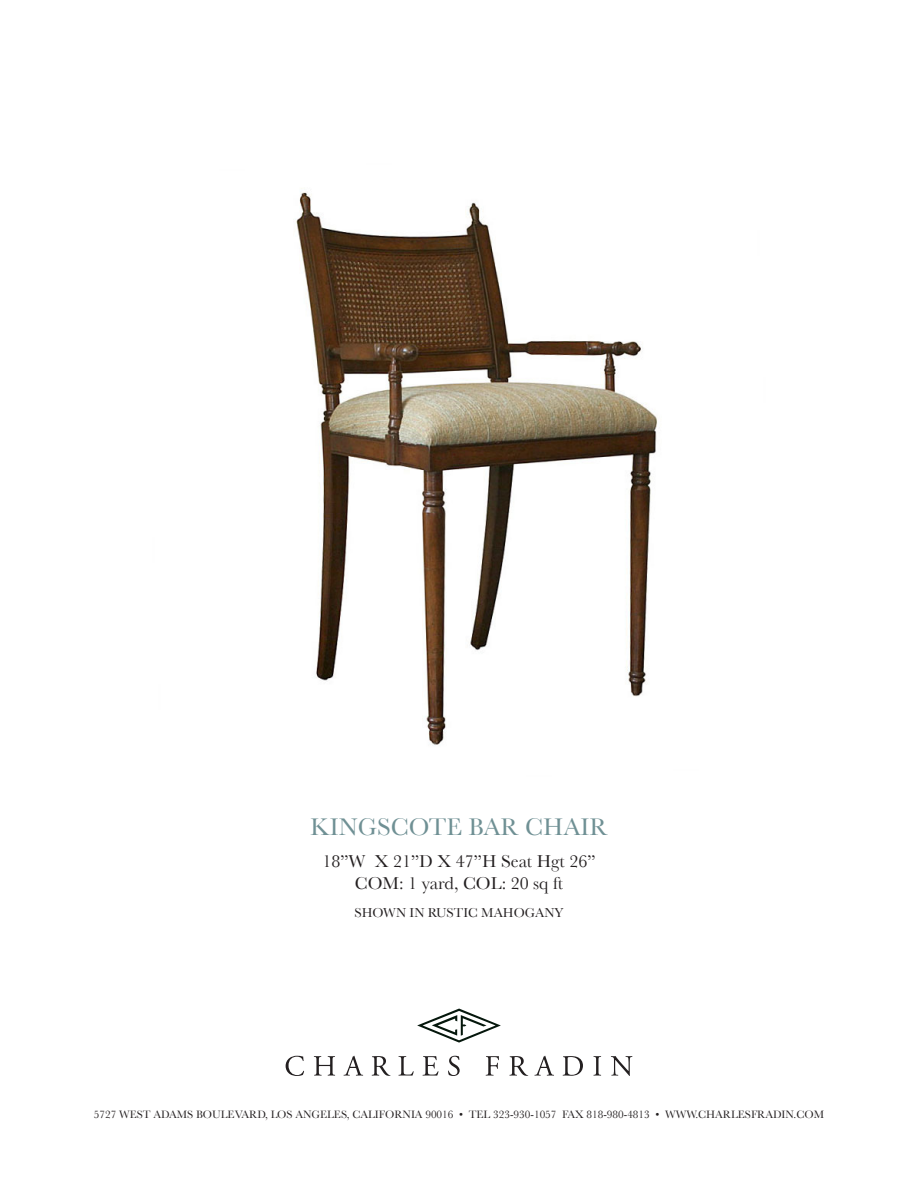
<style>
.page{position:relative;width:918px;height:1188px;background:#fff}
.page>*{position:absolute;margin:0;border:0;box-sizing:border-box;transform-origin:0 0}
.t1{font:25.2px "Baskerville";color:#6f9094}
.t2{font:18px "Baskerville";color:#231f20}
.t3{font:13.5px "Baskerville";color:#231f20}
.t4{font:11.25px "Baskerville";color:#231f20}
</style>
<div class="page">
<svg style="left:417px;top:1009px;width:84px;height:34px"></svg>
<svg style="left:286px;top:1056px;width:18px;height:20px"></svg>
<svg style="left:314px;top:1056px;width:21px;height:20px"></svg>
<svg style="left:344px;top:1056px;width:19px;height:20px"></svg>
<svg style="left:372px;top:1056px;width:19px;height:20px"></svg>
<svg style="left:398px;top:1056px;width:16px;height:20px"></svg>
<svg style="left:423px;top:1056px;width:16px;height:20px"></svg>
<svg style="left:448px;top:1056px;width:12px;height:20px"></svg>
<svg style="left:486px;top:1056px;width:13px;height:20px"></svg>
<svg style="left:509px;top:1056px;width:19px;height:20px"></svg>
<svg style="left:534px;top:1056px;width:20px;height:20px"></svg>
<svg style="left:563px;top:1056px;width:20px;height:20px"></svg>
<svg style="left:593px;top:1056px;width:8px;height:20px"></svg>
<svg style="left:611px;top:1056px;width:21px;height:20px"></svg>
<img style="left:296px;top:192px;width:362px;height:553px">
<p class="t1" style="left:310px;top:812px;width:299px">KINGSCOTE BAR CHAIR</p>
<p class="t2" style="left:322px;top:851px;width:275px">18”W X 21”D X 47”H Seat Hgt 26”</p>
<p class="t2" style="left:355px;top:872px;width:210px">COM: 1 yard, COL: 20 sq ft</p>
<p class="t3" style="left:354px;top:905px;width:211px">SHOWN IN RUSTIC MAHOGANY</p>
<p class="t4" style="left:94px;top:1107px;width:732px">5727 WEST ADAMS BOULEVARD, LOS ANGELES, CALIFORNIA 90016 • TEL 323-930-1057 FAX 818-980-4813 • WWW.CHARLESFRADIN.COM</p>
</div>
